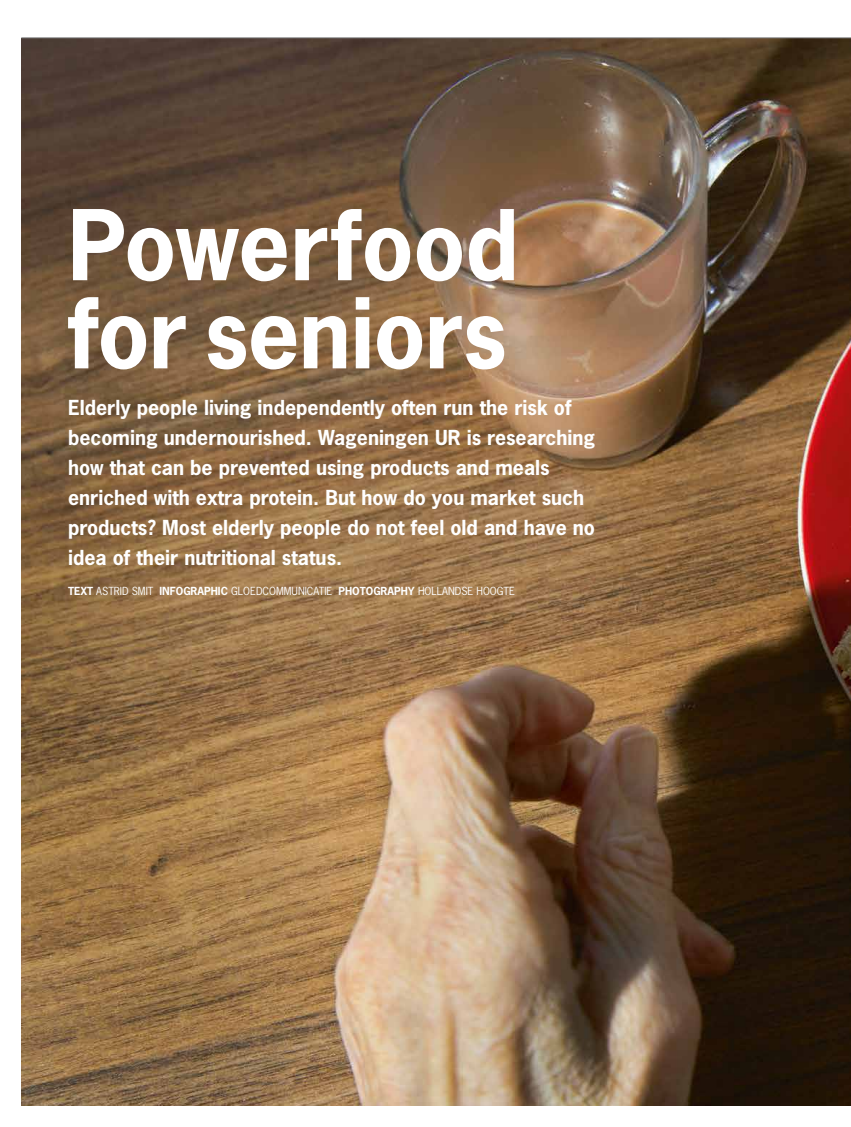
<style>
.page{position:relative;width:851px;height:1127px;background:#fff}
.page>*{position:absolute;margin:0;border:0;box-sizing:border-box;transform-origin:0 0}
.t1{font:700 91.5px/88.1px "News Gothic Std";letter-spacing:-.005em;color:#fff}
.t2{font:700 19.5px/30px "News Gothic Std";color:#fff}
.t3{font:10.5px "News Gothic Std";color:#fff}
.s1{font-weight:700}
</style>
<div class="page">
<img style="left:21px;top:39px;width:829px;height:1067px">
<svg style="left:21px;top:37px;width:829px;height:2px;background:#837c78"></svg>
<p class="t1" style="left:68px;top:200px;width:452px">Powerfood for seniors</p>
<p class="t2" style="left:68px;top:393px;width:528px">Elderly people living independently often run the risk of becoming undernourished. Wageningen UR is researching how that can be prevented using products and meals enriched with extra protein. But how do you market such products? Most elderly people do not feel old and have no idea of their nutritional status.</p>
<p class="t3" style="left:68px;top:585px;width:448px"><span class="s1">TEXT</span> ASTRID SMIT <span class="s1">INFOGRAPHIC</span> GLOEDCOMMUNICATIE <span class="s1">PHOTOGRAPHY</span> HOLLANDSE HOOGTE</p>
</div>
